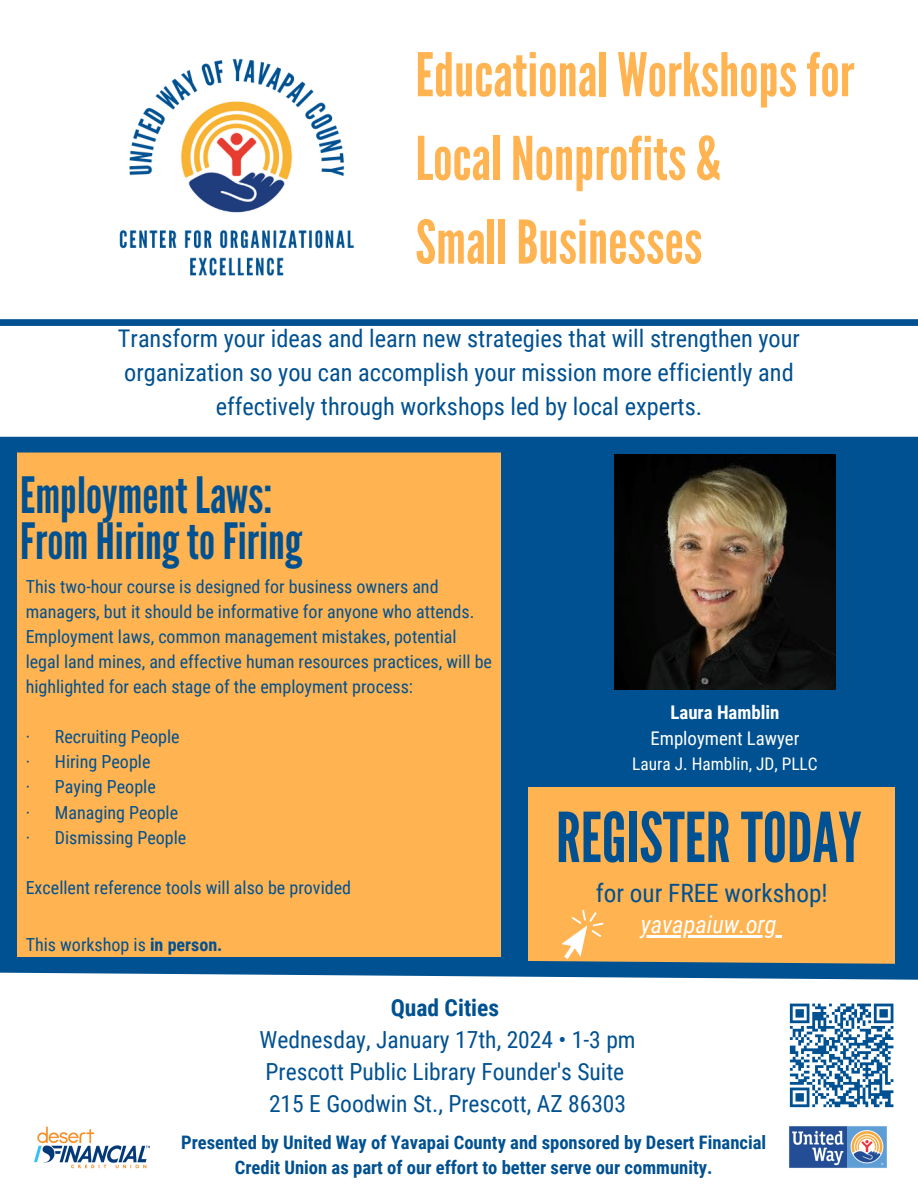
<style>
.page{position:relative;width:918px;height:1188px;background:#fff}
.page>*{position:absolute;margin:0;border:0;box-sizing:border-box;transform-origin:0 0}
.t1{font:68.7px "League Gothic";color:#005191}
.t2{font:60px/83.7px "League Gothic";color:#ffb351}
.t3{font:49.95px "League Gothic";color:#005191}
.t4{font:25.2px "Roboto Condensed";color:#005191}
.t5{font:24.3px/33.8px "Roboto Condensed";color:#005191;text-align:center}
.t6{font:italic 24.3px "Roboto Condensed";color:#fff}
.t7{font:23.55px "Roboto Condensed";color:#005191}
.t8{font:700 23.55px "Roboto Condensed";color:#005191}
.t9{font:18.9px "Roboto Condensed";color:#fff}
.t10{font:700 18.9px "Roboto Condensed";color:#fff}
.t11{font:700 18.6px/25.8px "Roboto Condensed";color:#005191;text-align:center}
.t12{font:18px/25px "Roboto Condensed";color:#005191}
.t13{font:17.4px "Roboto Condensed";color:#fff}
.s1{font-weight:700}
</style>
<div class="page">
<img style="left:119px;top:58px;width:236px;height:218px">
<div style="left:0;top:441px;width:918px;height:523px;background:#005191"></div>
<div style="left:528px;top:788px;width:367px;height:176px;background:#ffb351"></div>
<div style="left:0;top:319px;width:918px;height:7px;background:#005191"></div>
<div style="left:17px;top:441px;width:484px;height:516px;background:#ffb351"></div>
<div style="left:0;top:437px;width:918px;height:16px;background:#005191"></div>
<img style="left:789px;top:1126px;width:98px;height:42px">
<img style="left:615px;top:454px;width:220px;height:235px">
<img style="left:35px;top:1126px;width:114px;height:42px">
<svg style="left:789px;top:1003px;width:105px;height:105px"></svg>
<svg style="left:0;top:910px;width:918px;height:70px"></svg>
<p class="t2" style="left:415px;top:34px;width:440px">Educational Workshopsfor<br>LocalNonprofits &amp;</p>
<p class="t2" style="left:415px;top:202px;width:288px">SmallBusinesses</p>
<p class="t5" style="left:118px;top:322px;width:684px">Transform your ideas and learn new strategies that will strengthen your organization so you can accomplish your mission more efficiently and effectively through workshops led by local experts.</p>
<p class="t3" style="left:20px;top:466px;width:254px">Employment Laws:</p>
<p class="t3" style="left:20px;top:512px;width:284px">From HiringtoFiring</p>
<p class="t12" style="left:26px;top:575px;width:468px">This two-hour course is designed for business owners and managers, but it should be informative for anyone who attends.<br>Employment laws, common management mistakes, potential legal land mines, and effective human resources practices, will be highlighted for each stage of the employment process:</p>
<p class="t12" style="left:26px;top:725px;width:155px">· Recruiting People</p>
<p class="t12" style="left:26px;top:750px;width:126px">· Hiring People</p>
<p class="t12" style="left:26px;top:775px;width:132px">· Paying People</p>
<p class="t12" style="left:26px;top:800px;width:154px">· Managing People</p>
<p class="t12" style="left:26px;top:825px;width:162px">· Dismissing People</p>
<p class="t12" style="left:26px;top:875px;width:327px">Excellent reference tools will also be provided</p>
<p class="t12" style="left:26px;top:933px;width:198px">This workshop is <span class="s1">in person.</span></p>
<p class="t10" style="left:670px;top:702px;width:111px">Laura Hamblin</p>
<p class="t9" style="left:650px;top:728px;width:151px">Employment Lawyer</p>
<p class="t13" style="left:632px;top:754px;width:187px">Laura J. Hamblin, JD, PLLC</p>
<p class="t1" style="left:556px;top:798px;width:307px">REGISTERTODAY</p>
<p class="t4" style="left:596px;top:879px;width:233px">for our FREE workshop!</p>
<p class="t6" style="left:641px;top:910px;width:137px">yavapaiuw.org</p>
<p class="t8" style="left:391px;top:994px;width:110px">Quad Cities</p>
<p class="t7" style="left:260px;top:1026px;width:378px">Wednesday, January 17th, 2024 • 1-3 pm</p>
<p class="t7" style="left:266px;top:1058px;width:360px">Prescott Public Library Founder's Suite</p>
<p class="t7" style="left:269px;top:1091px;width:359px">215 E Goodwin St., Prescott, AZ 86303</p>
<p class="t11" style="left:181px;top:1129px;width:587px">Presented by United Way of Yavapai County and sponsored by Desert Financial<br>Credit Union as part of our effort to better serve our community.</p>
</div>
